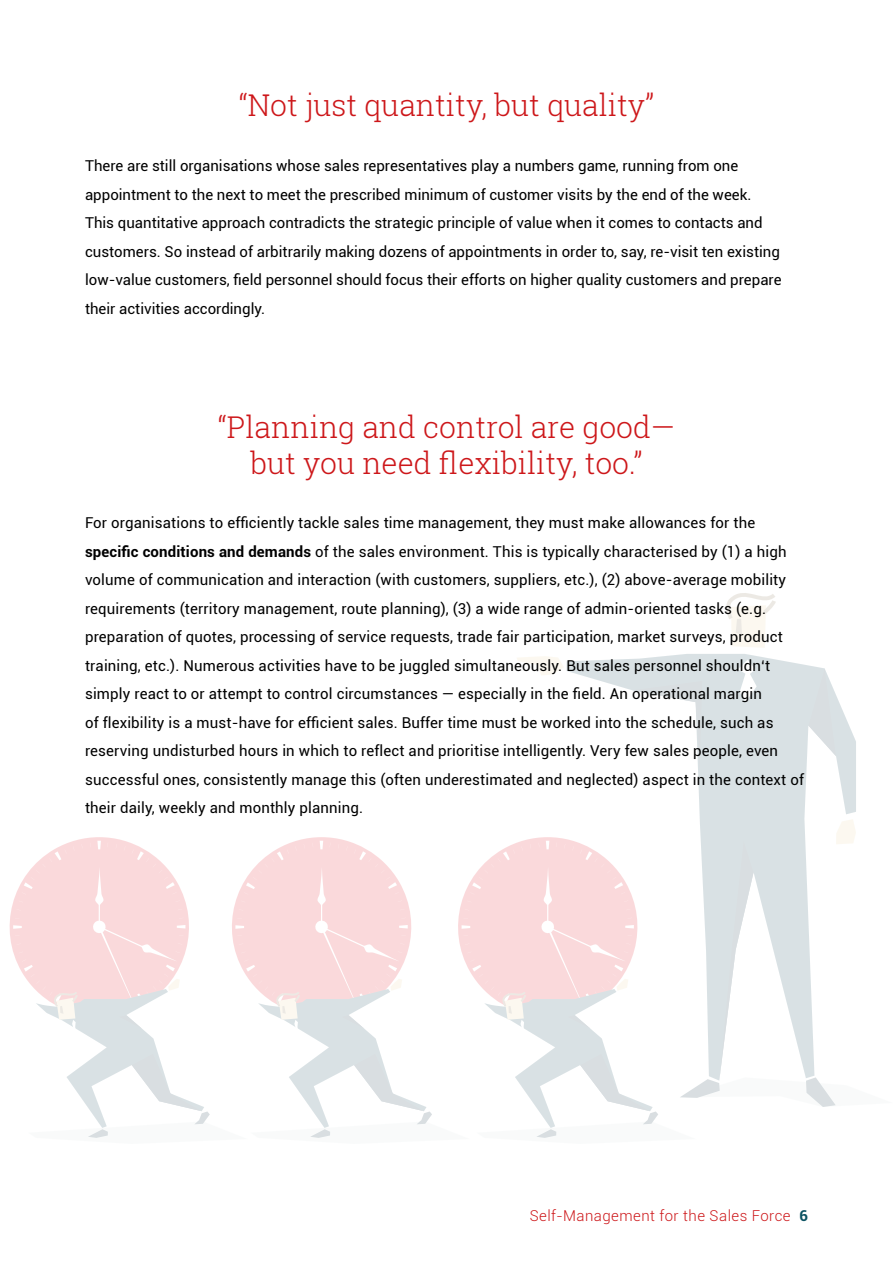
<style>
.page{position:relative;width:893px;height:1263px;background:#fff}
.page>*{position:absolute;margin:0;border:0;box-sizing:border-box;transform-origin:0 0}
.t1{font:300 30px/36px "Roboto Slab";color:#cd171a;text-align:center}
.t2{font:15px/28.5px "Roboto";letter-spacing:.01em;color:#000}
.t3{font:300 15px "Roboto";letter-spacing:.03em;color:#cd171a}
.s1{font-weight:700}
.s2{font-weight:700;color:#0b5362}
</style>
<div class="page">
<svg style="left:726px;top:593px;width:50px;height:55px"></svg>
<svg style="left:566px;top:654px;width:290px;height:165px;fill:#d9e1e4"></svg>
<svg style="left:738px;top:659px;width:19px;height:43px"></svg>
<svg style="left:517px;top:656px;width:46px;height:19px"></svg>
<svg style="left:632px;top:681px;width:70px;height:92px"></svg>
<svg style="left:808px;top:668px;width:28px;height:88px"></svg>
<svg style="left:9px;top:819px;width:847px;height:319px"></svg>
<h1 class="t1" style="left:239px;top:87px;width:417px">“Not just quantity, but quality”</h1>
<p class="t2" style="left:85px;top:151px;width:698px">There are still organisations whose sales representatives play a numbers game, running from one appointment to the next to meet the prescribed minimum of customer visits by the end of the week.<br>This quantitative approach contradicts the strategic principle of value when it comes to contacts and customers. So instead of arbitrarily making dozens of appointments in order to, say, re-visit ten existing low-value customers, field personnel should focus their efforts on higher quality customers and prepare their activities accordingly.</p>
<h1 class="t1" style="left:218px;top:408px;width:459px">“Planning and control are good— but you need flexibility, too.”</h1>
<p class="t2" style="left:85px;top:508px;width:720px">For organisations to efficiently tackle sales time management, they must make allowances for the <span class="s1">specific conditions and demands</span> of the sales environment. This is typically characterised by (1) a high volume of communication and interaction (with customers, suppliers, etc.), (2) above-average mobility requirements (territory management, route planning), (3) a wide range of admin-oriented tasks (e.g. preparation of quotes, processing of service requests, trade fair participation, market surveys, product training, etc.). Numerous activities have to be juggled simultaneously. But sales personnel shouldn‘t simply react to or attempt to control circumstances — especially in the field. An operational margin<br>of flexibility is a must-have for efficient sales. Buffer time must be worked into the schedule, such as reserving undisturbed hours in which to reflect and prioritise intelligently. Very few sales people, even successful ones, consistently manage this (often underestimated and neglected) aspect in the context of their daily, weekly and monthly planning.</p>
<p class="t3" style="left:530px;top:1205px;width:280px">Self-Management for the Sales Force <span class="s2">6</span></p>
</div>
